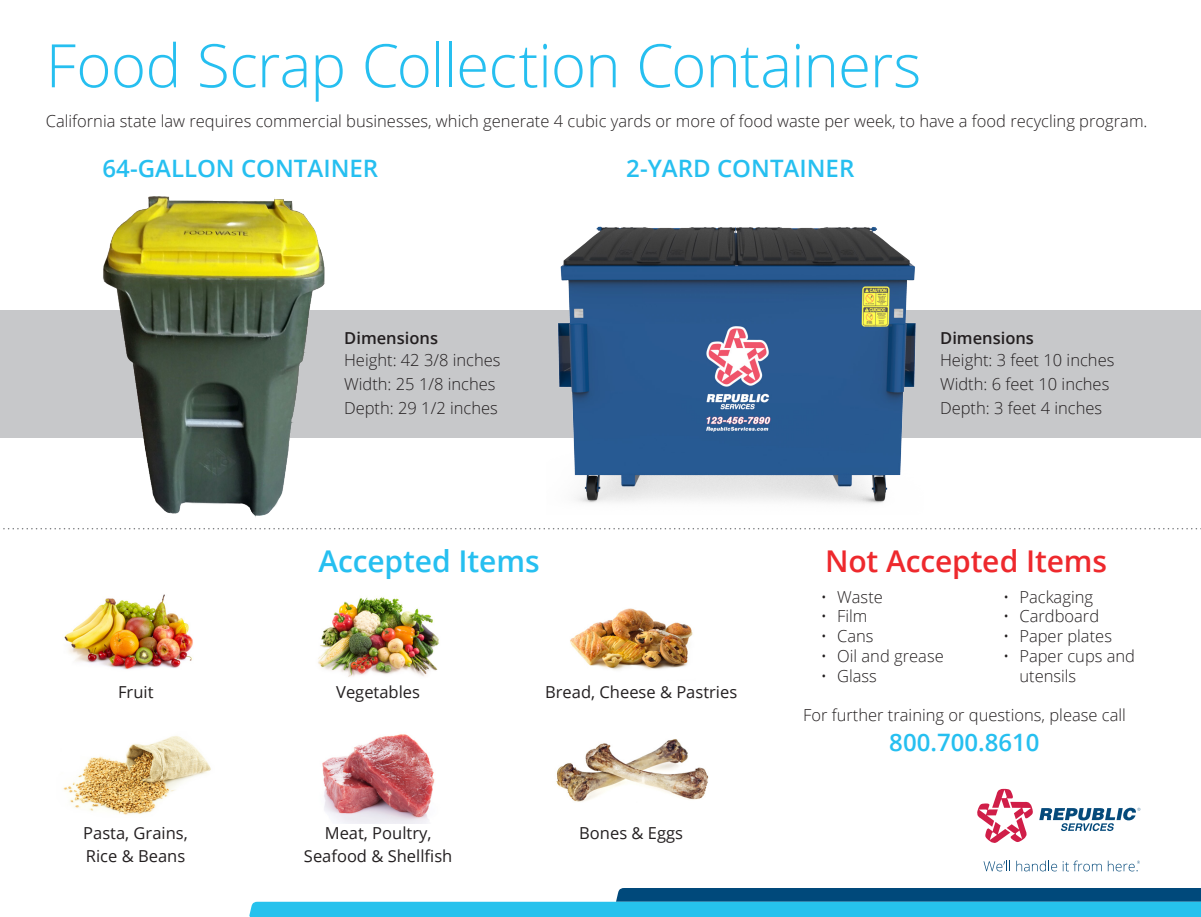
<style>
.page{position:relative;width:1201px;height:917px;background:#fff}
.page>*{position:absolute;margin:0;border:0;box-sizing:border-box;transform-origin:0 0}
.t1{font:300 60px "Open Sans";letter-spacing:-.015em;color:#26bff0}
.t2{font:600 30px "Open Sans";letter-spacing:-.005em;color:#ee292d}
.t3{font:600 30px "Open Sans";letter-spacing:-.005em;color:#26bff0}
.t4{font:600 24px "Open Sans";color:#26bff0}
.t5{font:300 16.5px/19.8px "Open Sans";color:#231f20}
.t6{font:16.5px "Open Sans";color:#231f20}
.t7{font:600 16.5px "Open Sans";color:#231f20}
</style>
<div class="page">
<div style="left:0;top:310px;width:1200px;height:128px;background:#c7c8ca"></div>
<svg style="left:977px;top:788px;width:163px;height:55px"></svg>
<svg style="left:983px;top:860px;width:27px;height:11px"></svg>
<svg style="left:1016px;top:860px;width:40px;height:11px"></svg>
<svg style="left:1062px;top:860px;width:39px;height:11px"></svg>
<svg style="left:1107px;top:860px;width:32px;height:11px"></svg>
<img style="left:558px;top:226px;width:358px;height:278px">
<svg style="left:3px;top:528px;width:1198px;height:1px"></svg>
<img style="left:103px;top:196px;width:222px;height:321px">
<img style="left:556px;top:739px;width:153px;height:63px">
<img style="left:64px;top:594px;width:129px;height:76px">
<img style="left:63px;top:736px;width:148px;height:79px">
<img style="left:322px;top:734px;width:113px;height:89px">
<img style="left:570px;top:608px;width:123px;height:62px">
<img style="left:318px;top:597px;width:121px;height:80px">
<svg style="left:249px;top:888px;width:952px;height:29px"></svg>
<p class="t1" style="left:46px;top:24px;width:876px">Food Scrap Collection Containers</p>
<p class="t5" style="left:46px;top:111px;width:1102px">California state law requires commercial businesses, which generate 4 cubic yards or more of food waste per week, to have a food recycling program.</p>
<p class="t4" style="left:103px;top:152px;width:277px">64-GALLON CONTAINER</p>
<p class="t4" style="left:626px;top:152px;width:229px">2-YARD CONTAINER</p>
<p class="t7" style="left:344px;top:327px;width:95px">Dimensions</p>
<p class="t5" style="left:344px;top:350px;width:158px">Height: 42 3/8 inches</p>
<p class="t5" style="left:344px;top:374px;width:153px">Width: 25 1/8 inches</p>
<p class="t5" style="left:344px;top:398px;width:155px">Depth: 29 1/2 inches</p>
<p class="t7" style="left:940px;top:327px;width:95px">Dimensions</p>
<p class="t5" style="left:939px;top:350px;width:176px">Height: 3 feet 10 inches</p>
<p class="t5" style="left:939px;top:374px;width:171px">Width: 6 feet 10 inches</p>
<p class="t5" style="left:939px;top:398px;width:164px">Depth: 3 feet 4 inches</p>
<p class="t3" style="left:318px;top:540px;width:222px">Accepted Items</p>
<p class="t2" style="left:825px;top:540px;width:283px">Not Accepted Items</p>
<p class="t5" style="left:820px;top:586px;width:63px">• Waste</p>
<p class="t5" style="left:820px;top:606px;width:48px">• Film</p>
<p class="t5" style="left:820px;top:626px;width:54px">• Cans</p>
<p class="t5" style="left:820px;top:645px;width:124px">• Oil and grease</p>
<p class="t5" style="left:820px;top:665px;width:57px">• Glass</p>
<p class="t5" style="left:1002px;top:586px;width:91px">• Packaging</p>
<p class="t5" style="left:1002px;top:606px;width:97px">• Cardboard</p>
<p class="t5" style="left:1002px;top:626px;width:110px">• Paper plates</p>
<p class="t5" style="left:1019px;top:645px;width:117px;text-indent:-16px">• Paper cups and utensils</p>
<p class="t6" style="left:118px;top:680px;width:37px">Fruit</p>
<p class="t6" style="left:336px;top:680px;width:85px">Vegetables</p>
<p class="t6" style="left:545px;top:680px;width:193px">Bread, Cheese &amp; Pastries</p>
<p class="t6" style="left:83px;top:822px;width:106px">Pasta, Grains,</p>
<p class="t6" style="left:86px;top:844px;width:101px">Rice &amp; Beans</p>
<p class="t6" style="left:325px;top:822px;width:108px">Meat, Poultry,</p>
<p class="t6" style="left:304px;top:844px;width:150px">Seafood &amp; Shellfish</p>
<p class="t6" style="left:579px;top:822px;width:105px">Bones &amp; Eggs</p>
<p class="t5" style="left:802px;top:704px;width:324px">For further training or questions, please call</p>
<p class="t4" style="left:889px;top:725px;width:152px">800.700.8610</p>
</div>
